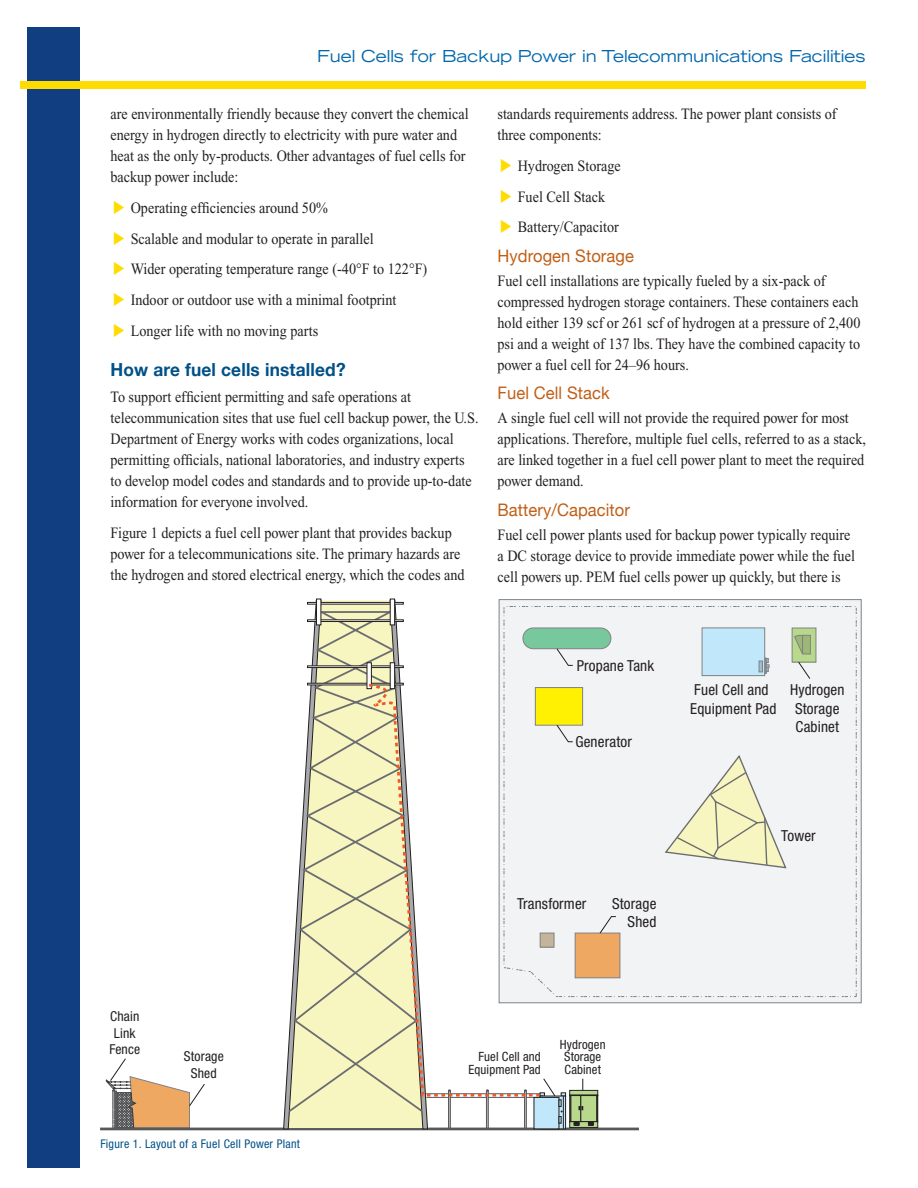
<style>
.page{position:relative;width:918px;height:1188px;background:#fff}
.page>*{position:absolute;margin:0;border:0;box-sizing:border-box;transform-origin:0 0}
.Subhead_1{font:700 18px "Helvetica Neue";letter-spacing:.01em;color:#005187;scale:.96 1}
.Subhead_2{font:17.25px "Helvetica Neue";letter-spacing:.005em;color:#bf5f16;scale:.96 1}
.Page_2_fact_sheet_ti{font:expanded 16.5px "Trade Gothic LH";letter-spacing:-.005em;color:#0067aa}
.Body_text{font:15.75px/21px "Times New Roman";color:#231f20;scale:.9 1}
.Body_Text_Bullet{font:15.75px "Times New Roman";color:#231f20;scale:.9 1}
.t1{font:condensed 15.15px/18.3px "Helvetica Neue LT Std";letter-spacing:.01em;color:#231f20;text-align:right}
.t2{font:condensed 13.65px/16.4px "Helvetica Neue LT Std";letter-spacing:.01em;color:#231f20;text-align:center}
.t3{font:condensed 12.75px/12.8px "Helvetica Neue LT Std";letter-spacing:.01em;color:#231f20;text-align:center}
.Captions{font:condensed 12px "Helvetica Neue LT Std";letter-spacing:.02em;color:#005187}
</style>
<div class="page">
<div style="left:27px;top:27px;width:53px;height:1141px;background:#103e81"></div>
<div style="left:20px;top:81px;width:846px;height:7px;background:#ffdc01"></div>
<div style="left:499px;top:599px;width:362px;height:404px;background:#f2f3f4;border:1px solid #808285"></div>
<svg style="left:503px;top:606px;width:354px;height:391px"></svg>
<svg style="left:664px;top:754px;width:124px;height:115px"></svg>
<div style="left:702px;top:628px;width:63px;height:48px;background:#c1e8fa"></div>
<div style="left:702px;top:628px;width:63px;height:48px;border:1px solid #808285"></div>
<div style="left:792px;top:628px;width:24px;height:34px;background:#b8d98c"></div>
<div style="left:792px;top:628px;width:24px;height:34px;border:1px solid #808285"></div>
<div style="left:759px;top:661px;width:4px;height:11px;border:1px solid #808285"></div>
<svg style="left:765px;top:658px;width:4px;height:16px"></svg>
<div style="left:523px;top:628px;width:88px;height:21px;background:#77c89c;border-radius:10px"></div>
<div style="left:523px;top:628px;width:88px;height:21px;border:1px solid #808285;border-radius:10px"></div>
<div style="left:535px;top:688px;width:48px;height:37px;background:#fff101"></div>
<div style="left:535px;top:687px;width:48px;height:38px;border:1px solid #808285"></div>
<div style="left:575px;top:933px;width:45px;height:45px;background:#eea862"></div>
<div style="left:575px;top:933px;width:45px;height:45px;border:1px solid #808285"></div>
<div style="left:540px;top:933px;width:14px;height:14px;background:#c3b49b"></div>
<div style="left:540px;top:933px;width:14px;height:14px;border:1px solid #808285"></div>
<svg style="left:556px;top:648px;width:17px;height:18px"></svg>
<svg style="left:794px;top:634px;width:17px;height:46px"></svg>
<svg style="left:556px;top:724px;width:17px;height:18px"></svg>
<svg style="left:599px;top:916px;width:18px;height:18px"></svg>
<div style="left:448px;top:1091px;width:2px;height:38px;background:#bcbdc0;border:1px solid #57585a"></div>
<div style="left:486px;top:1091px;width:2px;height:38px;background:#bcbdc0;border:1px solid #57585a"></div>
<div style="left:524px;top:1091px;width:2px;height:38px;background:#bcbdc0;border:1px solid #57585a"></div>
<hr style="left:100px;top:1128px;width:539px;height:2px;background:#57585a">
<svg style="left:569px;top:1126px;width:29px;height:2px"></svg>
<svg style="left:559px;top:1126px;width:7px;height:3px"></svg>
<div style="left:534px;top:1097px;width:25px;height:32px;background:#c1e8fa"></div>
<hr style="left:563px;top:1096px;width:1px;height:33px;background:#231f20">
<svg style="left:321px;top:600px;width:69px;height:528px;background:#efeebb"></svg>
<svg style="left:390px;top:600px;width:38px;height:529px"></svg>
<svg style="left:283px;top:600px;width:38px;height:529px"></svg>
<svg style="left:287px;top:610px;width:137px;height:504px"></svg>
<div style="left:307px;top:666px;width:96px;height:2px;background:#fff;border:1px solid #231f20"></div>
<div style="left:307px;top:683px;width:96px;height:2px;background:#fff;border:1px solid #231f20"></div>
<div style="left:307px;top:602px;width:96px;height:2px;background:#fff;border:1px solid #231f20"></div>
<div style="left:307px;top:620px;width:96px;height:2px;background:#fff;border:1px solid #231f20"></div>
<svg style="left:367px;top:662px;width:5px;height:20px"></svg>
<svg style="left:390px;top:662px;width:5px;height:20px"></svg>
<svg style="left:390px;top:599px;width:5px;height:26px"></svg>
<svg style="left:316px;top:599px;width:5px;height:26px"></svg>
<svg style="left:366px;top:682px;width:176px;height:416px"></svg>
<svg style="left:106px;top:1058px;width:99px;height:70px"></svg>
<svg style="left:540px;top:1077px;width:58px;height:49px"></svg>
<p class="Page_2_fact_sheet_ti" style="left:317px;top:45px;width:550px">Fuel Cells for Backup Power in Telecommunications Facilities</p>
<p class="Body_text" style="left:110px;top:103px;width:400px">are environmentally friendly because they convert the chemical energy in hydrogen directly to electricity with pure water and heat as the only by-products. Other advantages of fuel cells for backup power include:</p>
<p class="Body_Text_Bullet" style="left:131px;top:199px;width:221px">Operating efficiencies around 50%</p>
<p class="Body_Text_Bullet" style="left:131px;top:230px;width:272px">Scalable and modular to operate in parallel</p>
<p class="Body_Text_Bullet" style="left:131px;top:261px;width:331px">Wider operating temperature range (-40°F to 122°F)</p>
<p class="Body_Text_Bullet" style="left:131px;top:291px;width:297px">Indoor or outdoor use with a minimal footprint</p>
<p class="Body_Text_Bullet" style="left:131px;top:322px;width:210px">Longer life with no moving parts</p>
<p class="Subhead_1" style="left:110px;top:358px;width:246px">How are fuel cells installed?</p>
<p class="Body_text" style="left:110px;top:386px;width:410px">To support efficient permitting and safe operations at telecommunication sites that use fuel cell backup power, the U.S.<br>Department of Energy works with codes organizations, local permitting officials, national laboratories, and industry experts to develop model codes and standards and to provide up-to-date information for everyone involved.</p>
<p class="Body_text" style="left:110px;top:522px;width:395px">Figure 1 depicts a fuel cell power plant that provides backup power for a telecommunications site. The primary hazards are the hydrogen and stored electrical energy, which the codes and</p>
<p class="Body_text" style="left:498px;top:103px;width:378px">standards requirements address. The power plant consists of three components:</p>
<p class="Body_Text_Bullet" style="left:518px;top:157px;width:116px">Hydrogen Storage</p>
<p class="Body_Text_Bullet" style="left:518px;top:188px;width:99px">Fuel Cell Stack</p>
<p class="Body_Text_Bullet" style="left:518px;top:219px;width:114px">Battery/Capacitor</p>
<p class="Subhead_2" style="left:497px;top:245px;width:144px">Hydrogen Storage</p>
<p class="Body_text" style="left:497px;top:270px;width:405px">Fuel cell installations are typically fueled by a six-pack of compressed hydrogen storage containers. These containers each hold either 139 scf or 261 scf of hydrogen at a pressure of 2,400 psi and a weight of 137 lbs. They have the combined capacity to power a fuel cell for 24–96 hours.</p>
<p class="Subhead_2" style="left:497px;top:383px;width:118px">Fuel Cell Stack</p>
<p class="Body_text" style="left:497px;top:408px;width:411px">A single fuel cell will not provide the required power for most applications. Therefore, multiple fuel cells, referred to as a stack, are linked together in a fuel cell power plant to meet the required power demand.</p>
<p class="Subhead_2" style="left:497px;top:499px;width:140px">Battery/Capacitor</p>
<p class="Body_text" style="left:497px;top:524px;width:399px">Fuel cell power plants used for backup power typically require a DC storage device to provide immediate power while the fuel cell powers up. PEM fuel cells power up quickly, but there is</p>
<p class="t1" style="left:577px;top:656px;width:79px">Propane Tank</p>
<p class="t1" style="left:575px;top:733px;width:58px">Generator</p>
<p class="t1" style="left:690px;top:681px;width:88px;text-align:left">Fuel Cell and<br>Equipment Pad</p>
<p class="t1" style="left:790px;top:681px;width:56px;text-align:center">Hydrogen<br>Storage<br>Cabinet</p>
<p class="t1" style="left:517px;top:894px;width:71px">Transformer</p>
<p class="t1" style="left:612px;top:894px;width:46px">Storage<br>Shed</p>
<p class="t1" style="left:781px;top:827px;width:36px">Tower</p>
<p class="t2" style="left:110px;top:1008px;width:32px">Chain<br>Link<br>Fence</p>
<p class="t2" style="left:184px;top:1048px;width:41px">Storage<br>Shed</p>
<p class="t3" style="left:560px;top:1038px;width:47px">Hydrogen<br>Storage<br>Cabinet</p>
<p class="t3" style="left:468px;top:1050px;width:74px;text-align:right">Fuel Cell and<br>Equipment Pad</p>
<p class="Captions" style="left:101px;top:1137px;width:201px">Figure 1. Layout of a Fuel Cell Power Plant</p>
</div>
